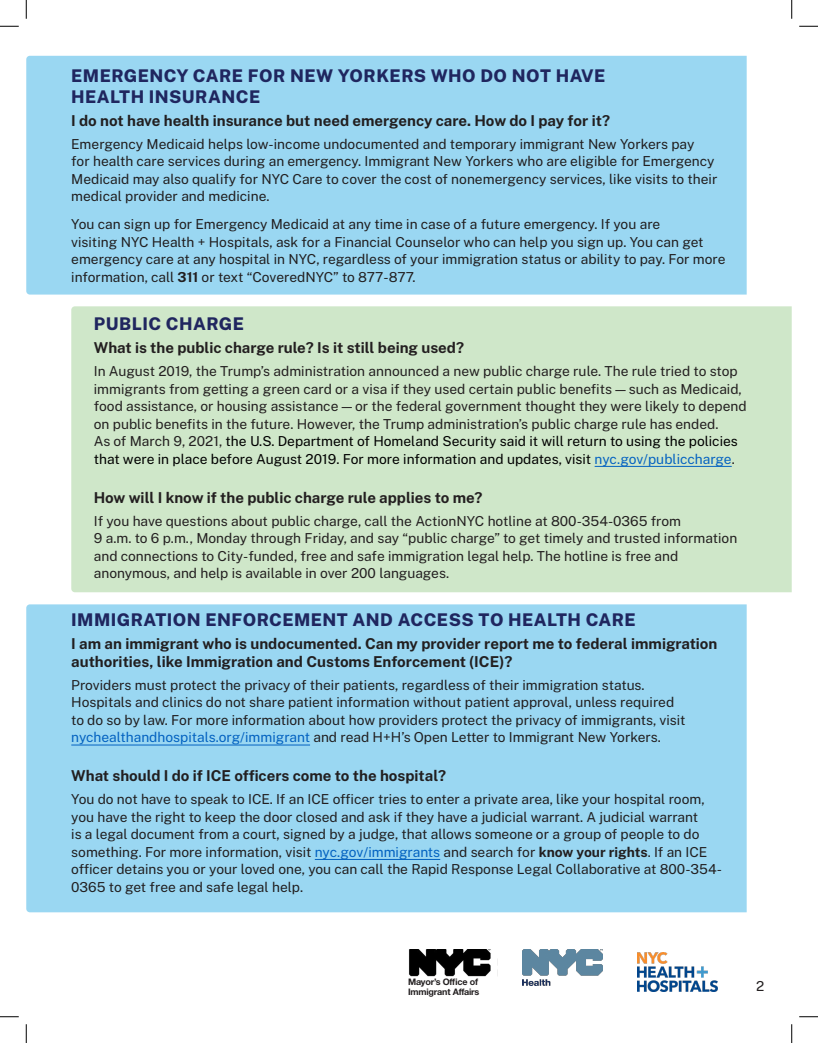
<style>
.page{position:relative;width:818px;height:1043px;background:#fff}
.page>*{position:absolute;margin:0;border:0;box-sizing:border-box;transform-origin:0 0}
.t1{font:800 17.5px/21px "Public Sans";letter-spacing:.025em;color:#20265f}
.t2{font:700 15px/17.5px "Public Sans";color:#231f20}
.t3{font:13.75px/17.5px "Public Sans";color:#231f20}
.t4{font:700 9px/10px "Helvetica Neue LT Std";letter-spacing:-.02em;color:#231f20}
.s1{font-weight:700}
.s2{color:#000}
.s3{color:#0563c1}
</style>
<div class="page">
<div style="left:26px;top:56px;width:720px;height:238px;background:#9ad7f2"></div>
<div style="left:71px;top:306px;width:720px;height:286px;background:#cfe7c9"></div>
<div style="left:26px;top:604px;width:720px;height:308px;background:#9ad7f2"></div>
<hr style="left:594px;top:466px;width:137px;height:1px;background:#0563c1">
<hr style="left:71px;top:744px;width:239px;height:1px;background:#0563c1">
<hr style="left:315px;top:859px;width:125px;height:1px;background:#0563c1">
<img style="left:522px;top:949px;width:80px;height:36px">
<img style="left:637px;top:952px;width:80px;height:39px">
<img style="left:409px;top:949px;width:82px;height:28px">
<svg style="left:0;top:25px;width:19px;height:2px"></svg>
<svg style="left:799px;top:25px;width:19px;height:2px"></svg>
<svg style="left:0;top:1016px;width:19px;height:1px"></svg>
<svg style="left:799px;top:1016px;width:19px;height:1px"></svg>
<svg style="left:25px;top:0;width:2px;height:19px"></svg>
<svg style="left:25px;top:1024px;width:2px;height:18px"></svg>
<svg style="left:791px;top:0;width:1px;height:19px"></svg>
<svg style="left:791px;top:1024px;width:1px;height:18px"></svg>
<p class="t1" style="left:71px;top:63px;width:535px">EMERGENCY CARE FOR NEW YORKERS WHO DO NOT HAVE<br>HEALTH INSURANCE</p>
<p class="t2" style="left:71px;top:110px;width:540px">I do not have health insurance but need emergency care. How do I pay for it?</p>
<p class="t3" style="left:71px;top:134px;width:647px">Emergency Medicaid helps low-income undocumented and temporary immigrant New Yorkers pay<br>for health care services during an emergency. Immigrant New Yorkers who are eligible for Emergency Medicaid may also qualify for NYC Care to cover the cost of nonemergency services, like visits to their medical provider and medicine.</p>
<p class="t3" style="left:71px;top:214px;width:655px">You can sign up for Emergency Medicaid at any time in case of a future emergency. If you are<br>visiting NYC Health + Hospitals, ask for a Financial Counselor who can help you sign up. You can get emergency care at any hospital in NYC, regardless of your immigration status or ability to pay. For more information, call <span class="s1">311</span> or text “CoveredNYC” to 877-877.</p>
<p class="t1" style="left:94px;top:312px;width:152px">PUBLIC CHARGE</p>
<p class="t2" style="left:94px;top:338px;width:372px">What is the public charge rule? Is it still being used?</p>
<p class="t3" style="left:94px;top:361px;width:654px">In August 2019, the Trump’s administration announced a new public charge rule. The rule tried to stop immigrants from getting a green card or a visa if they used certain public benefits — such as Medicaid, food assistance, or housing assistance — or the federal government thought they were likely to depend on public benefits in the future. However, the Trump administration’s public charge rule has ended.<br>As of March 9, 2021, <span class="s2">the U.S. Department of Homeland Security said it will return to using the policies that were in place before August 2019. For more information and updates, visit</span> <span class="s3">nyc.gov/publiccharge</span>.</p>
<p class="t2" style="left:94px;top:487px;width:390px">How will I know if the public charge rule applies to me?</p>
<p class="t3" style="left:94px;top:511px;width:645px">If you have questions about public charge, call the ActionNYC hotline at 800-354-0365 from<br>9 a.m. to 6 p.m., Monday through Friday, and say “public charge” to get timely and trusted information and connections to City-funded, free and safe immigration legal help. The hotline is free and anonymous, and help is available in over 200 languages.</p>
<p class="t1" style="left:71px;top:608px;width:566px">IMMIGRATION ENFORCEMENT AND ACCESS TO HEALTH CARE</p>
<p class="t2" style="left:71px;top:634px;width:647px">I am an immigrant who is undocumented. Can my provider report me to federal immigration authorities, like Immigration and Customs Enforcement (ICE)?</p>
<p class="t3" style="left:71px;top:675px;width:615px">Providers must protect the privacy of their patients, regardless of their immigration status.<br>Hospitals and clinics do not share patient information without patient approval, unless required to do so by law. For more information about how providers protect the privacy of immigrants, visit <span class="s3">nychealthandhospitals.org/immigrant</span> and read H+H’s Open Letter to Immigrant New Yorkers.</p>
<p class="t2" style="left:71px;top:766px;width:376px">What should I do if ICE officers come to the hospital?</p>
<p class="t3" style="left:71px;top:789px;width:652px">You do not have to speak to ICE. If an ICE officer tries to enter a private area, like your hospital room, you have the right to keep the door closed and ask if they have a judicial warrant. A judicial warrant<br>is a legal document from a court, signed by a judge, that allows someone or a group of people to do something. For more information, visit <span class="s3">nyc.gov/immigrants</span> and search for <span class="s1">know your rights</span>. If an ICE officer detains you or your loved one, you can call the Rapid Response Legal Collaborative at 800-354- 0365 to get free and safe legal help.</p>
<p class="t4" style="left:408px;top:976px;width:73px">Mayor’s Office of<br>Immigrant Affairs</p>
<p class="t3" style="left:756px;top:976px;width:10px">2</p>
</div>
